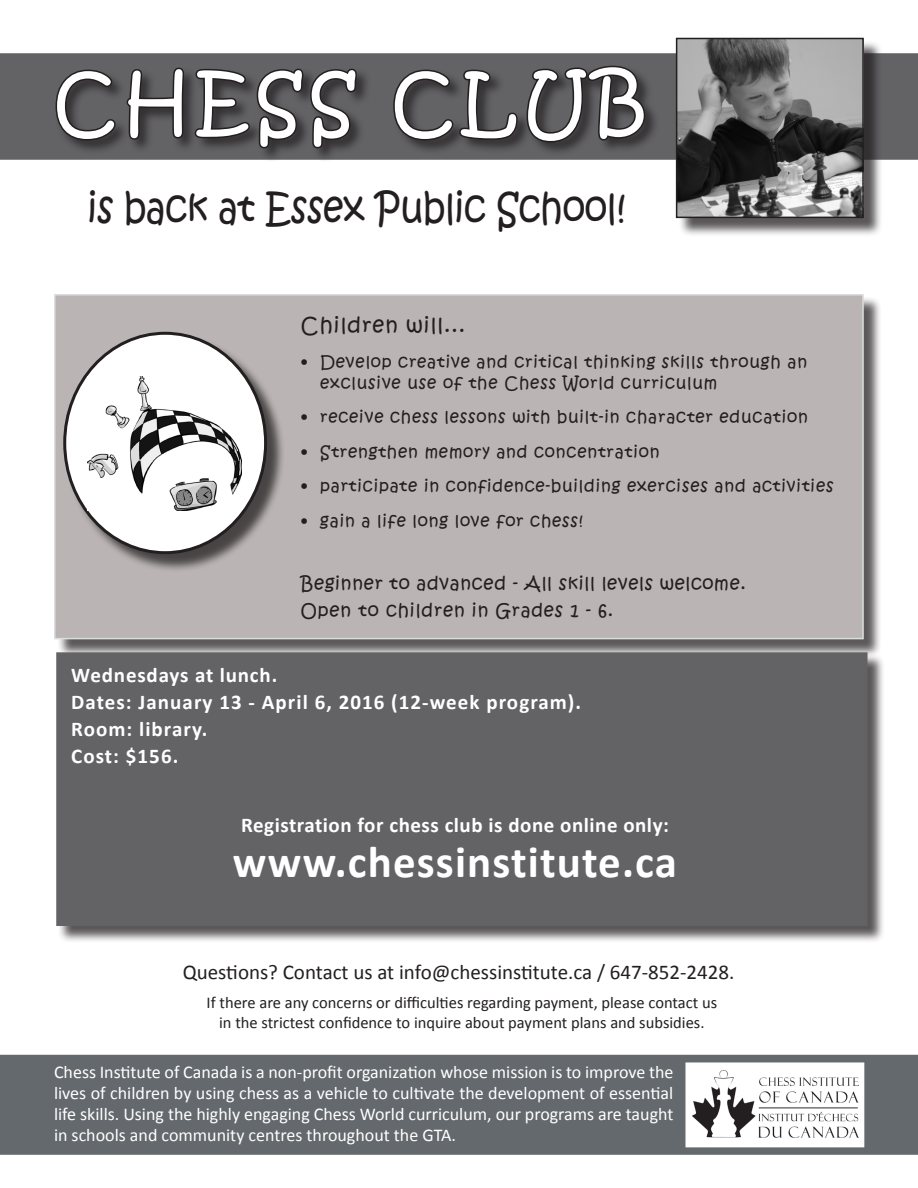
<style>
.page{position:relative;width:918px;height:1188px;background:#fff}
.page>*{position:absolute;margin:0;border:0;box-sizing:border-box;transform-origin:0 0}
.t1{font:76.5px "Kristen ITC";letter-spacing:.075em;color:#fff}
.t2{font:700 45px "Calibri";letter-spacing:.025em;color:#fff}
.t3{font:40.5px "Kristen ITC";letter-spacing:-.01em;color:#231f20;scale:.9 1}
.t4{font:700 21px "Calibri";letter-spacing:.04em;color:#fff}
.t5{font:21px "Calibri";color:#231f20}
.t6{font:21px "Kristen ITC";letter-spacing:.05em;color:#231f20}
.t7{font:18px/21px "Calibri";color:#fff;text-align:justify}
.t8{font:18px "Kristen ITC";letter-spacing:.04em;color:#231f20}
.t9{font:16.5px/21px "Kristen ITC";letter-spacing:.05em;color:#231f20}
.t10{font:16.5px "Calibri";color:#231f20}
</style>
<div class="page">
<div style="left:1px;top:55px;width:916px;height:103px;background:#636366"></div>
<div style="left:0;top:53px;width:918px;height:107px;border:3px solid #636366"></div>
<div style="left:56px;top:296px;width:827px;height:362px;background:#231f20;opacity:.75"></div>
<div style="left:54px;top:294px;width:810px;height:345px;background:#bab5b4;border:2px solid #dcdddf"></div>
<div style="left:1px;top:1056px;width:916px;height:97px;background:#64696d"></div>
<div style="left:0;top:1055px;width:918px;height:100px;border:3px solid #64696d"></div>
<div style="left:686px;top:1063px;width:178px;height:84px;background:#fff"></div>
<img style="left:692px;top:1071px;width:166px;height:67px">
<div style="left:686px;top:1062px;width:178px;height:85px;border:2px solid #fff"></div>
<div style="left:54px;top:64px;width:606px;height:99px;background:#231f20;opacity:.75"></div>
<svg style="left:54px;top:68px;width:63px;height:74px"></svg>
<svg style="left:125px;top:66px;width:61px;height:75px"></svg>
<svg style="left:192px;top:67px;width:167px;height:585px"></svg>
<svg style="left:392px;top:68px;width:127px;height:74px"></svg>
<svg style="left:525px;top:64px;width:122px;height:80px"></svg>
<div style="left:678px;top:40px;width:204px;height:197px;background:#231f20;opacity:.75"></div>
<img style="left:679px;top:41px;width:182px;height:174px">
<div style="left:676px;top:38px;width:188px;height:180px;border:2px solid #231f20"></div>
<div style="left:58px;top:654px;width:827px;height:290px;background:#231f20;opacity:.75"></div>
<div style="left:56px;top:652px;width:812px;height:274px;background:#636366;border:2px solid #636366"></div>
<div style="left:65px;top:334px;width:221px;height:239px;background:#231f20;opacity:.75"></div>
<div style="left:65px;top:333px;width:201px;height:220px;background:#fff;border-radius:50%"></div>
<img style="left:87px;top:377px;width:155px;height:134px">
<p class="t1" style="left:53px;top:51px;width:595px">CHESS CLUB</p>
<p class="t3" style="left:88px;top:182px;width:599px">is back at Essex Public School!</p>
<p class="t6" style="left:301px;top:311px;width:166px">Children will...</p>
<p class="t9" style="left:320px;top:351px;width:488px;text-indent:-19px">• Develop creative and critical thinking skills through an exclusive use of the Chess World curriculum</p>
<p class="t9" style="left:301px;top:407px;width:509px">• receive chess lessons with built-in character education</p>
<p class="t9" style="left:301px;top:441px;width:360px">• Strengthen memory and concentration</p>
<p class="t9" style="left:301px;top:476px;width:534px">• participate in confidence-building exercises and activities</p>
<p class="t9" style="left:301px;top:510px;width:284px">• gain a life long love for chess!</p>
<p class="t8" style="left:301px;top:571px;width:446px">Beginner to advanced - All skill levels welcome.</p>
<p class="t8" style="left:301px;top:598px;width:314px">Open to children in Grades 1 - 6.</p>
<p class="t4" style="left:71px;top:660px;width:208px">Wednesdays at lunch.</p>
<p class="t4" style="left:71px;top:687px;width:511px">Dates: January 13 - April 6, 2016 (12-week program).</p>
<p class="t4" style="left:71px;top:714px;width:138px">Room: library.</p>
<p class="t4" style="left:71px;top:741px;width:109px">Cost: $156.</p>
<p class="t4" style="left:241px;top:810px;width:429px">Registration for chess club is done online only:</p>
<p class="t2" style="left:233px;top:830px;width:446px">www.chessinstitute.ca</p>
<p class="t5" style="left:183px;top:958px;width:553px">Questions? Contact us at info@chessinstitute.ca / 647-852-2428.</p>
<p class="t10" style="left:207px;top:991px;width:512px">If there are any concerns or difficulties regarding payment, please contact us</p>
<p class="t10" style="left:219px;top:1011px;width:487px">in the strictest confidence to inquire about payment plans and subsidies.</p>
<p class="t7" style="left:54px;top:1061px;width:621px">Chess Institute of Canada is a non-profit organization whose mission is to improve the lives of children by using chess as a vehicle to cultivate the development of essential life skills. Using the highly engaging Chess World curriculum, our programs are taught in schools and community centres throughout the GTA.</p>
</div>
